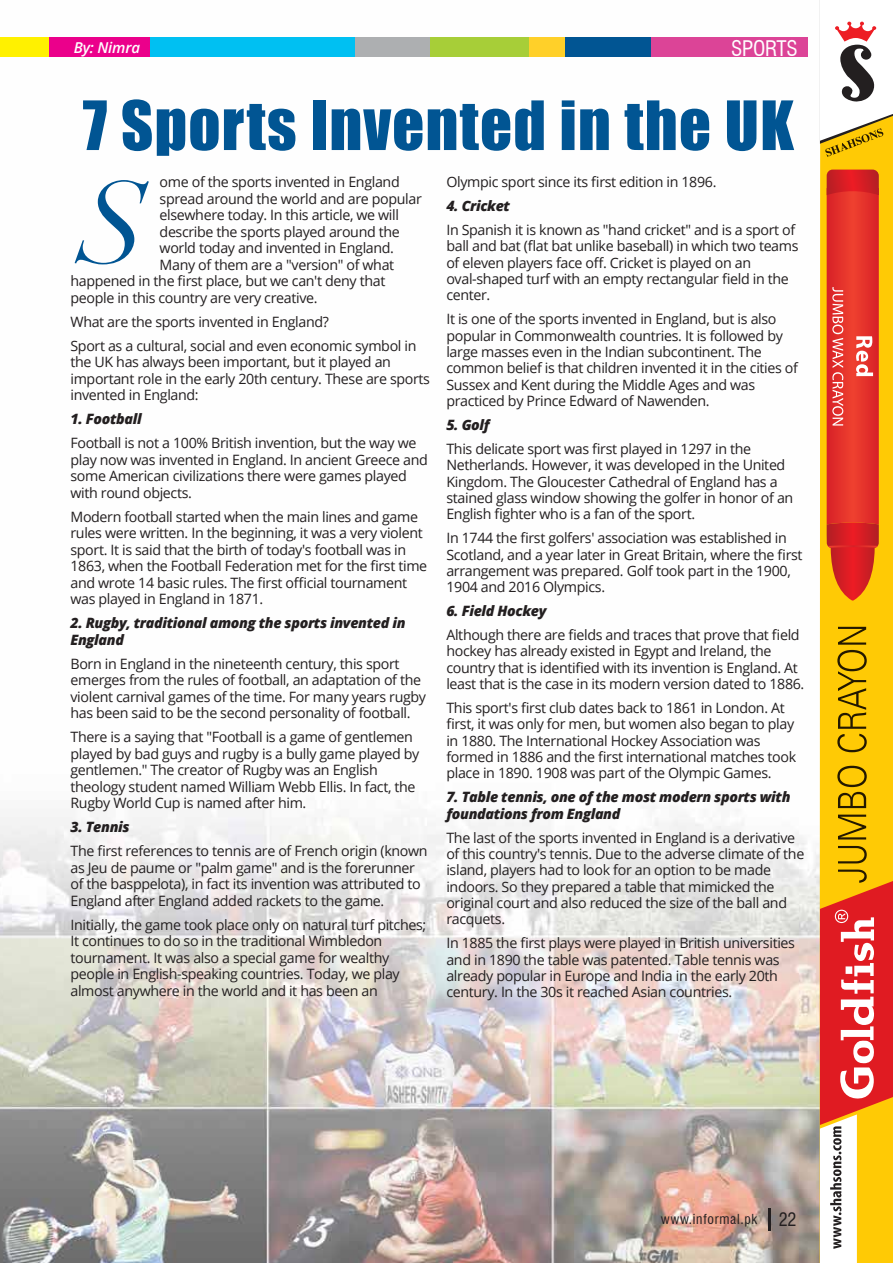
<style>
.page{position:relative;width:893px;height:1263px;background:#fff}
.page>*{position:absolute;margin:0;border:0;box-sizing:border-box;transform-origin:0 0}
.t1{font:italic 114.15px "Didot LT Std";color:#015593}
.t2{font:62.7px "Impact";letter-spacing:.02em;color:#015593}
.t3{font:condensed 21px "Swiss 721 BT";letter-spacing:-.01em;color:#fff}
.t4{font:italic 600 15px "Open Sans";letter-spacing:-.01em;color:#fff}
.t5{font:14.25px/16.4px "Open Sans";letter-spacing:-.025em;color:#231f20}
.t6{font:italic 800 14.25px/16.5px "Open Sans";letter-spacing:-.025em;color:#231f20}
.t7{font:condensed 13.5px "Swiss 721 BT";letter-spacing:.05em;color:#231f20}
.s1{font-size:18px}
</style>
<div class="page">
<img style="left:0;top:0;width:820px;height:1263px">
<div style="left:820px;top:157px;width:73px;height:712px;background:#ffca05"></div>
<svg style="left:820px;top:21px;width:73px;height:136px"></svg>
<svg style="left:820px;top:869px;width:73px;height:394px"></svg>
<svg style="left:838px;top:846px;width:29px;height:17px"></svg>
<svg style="left:838px;top:815px;width:28px;height:24px"></svg>
<svg style="left:837px;top:766px;width:30px;height:42px"></svg>
<svg style="left:837px;top:627px;width:30px;height:125px;background:#ca9f03"></svg>
<svg style="left:827px;top:170px;width:52px;height:431px;background:#e23c2f"></svg>
<hr style="left:769px;top:1209px;width:2px;height:22px;background:#231f20">
<div style="left:46px;top:37px;width:105px;height:20px;background:#eb008b"></div>
<div style="left:0;top:37px;width:49px;height:20px;background:#fff100"></div>
<div style="left:528px;top:37px;width:65px;height:20px;background:#ffd029"></div>
<div style="left:430px;top:37px;width:98px;height:20px;background:#a7ce38"></div>
<div style="left:355px;top:37px;width:75px;height:20px;background:#adafb1"></div>
<div style="left:151px;top:37px;width:204px;height:20px;background:#00c0f2"></div>
<div style="left:565px;top:37px;width:127px;height:20px;background:#015593"></div>
<div style="left:651px;top:37px;width:156px;height:20px;background:#dc4497"></div>
<p class="t4" style="left:74px;top:37px;width:68px">By: Nimra</p>
<h3 class="t3" style="left:731px;top:36px;width:68px">SPORTS</h3>
<h2 class="t2" style="left:83px;top:77px;width:713px">7 Sports Invented in the UK</h2>
<h1 class="t1" style="left:80px;top:155px;width:69px">S</h1>
<p class="t5" style="left:446px;top:174px;width:272px">Olympic sport since its first edition in 1896.</p>
<p class="t6" style="left:446px;top:197px;width:65px">4. Cricket</p>
<p class="t5" style="left:446px;top:221px;width:354px">In Spanish it is known as "hand cricket" and is a sport of ball and bat (flat bat unlike baseball) in which two teams of eleven players face off. Cricket is played on an oval-shaped turf with an empty rectangular field in the center.</p>
<p class="t5" style="left:446px;top:311px;width:353px">It is one of the sports invented in England, but is also popular in Commonwealth countries. It is followed by large masses even in the Indian subcontinent. The common belief is that children invented it in the cities of Sussex and Kent during the Middle Ages and was practiced by Prince Edward of Nawenden.</p>
<p class="t6" style="left:446px;top:416px;width:45px">5. Golf</p>
<p class="t5" style="left:446px;top:440px;width:348px">This delicate sport was first played in 1297 in the Netherlands. However, it was developed in the United Kingdom. The Gloucester Cathedral of England has a stained glass window showing the golfer in honor of an English fighter who is a fan of the sport.</p>
<p class="t5" style="left:446px;top:529px;width:358px">In 1744 the first golfers' association was established in Scotland, and a year later in Great Britain, where the first arrangement was prepared. Golf took part in the 1900, 1904 and 2016 Olympics.</p>
<p class="t6" style="left:446px;top:602px;width:102px">6. Field Hockey</p>
<p class="t5" style="left:446px;top:626px;width:359px">Although there are fields and traces that prove that field hockey has already existed in Egypt and Ireland, the country that is identified with its invention is England. At least that is the case in its modern version dated to 1886.</p>
<p class="t5" style="left:446px;top:699px;width:351px">This sport's first club dates back to 1861 in London. At first, it was only for men, but women also began to play in 1880. The International Hockey Association was formed in 1886 and the first international matches took place in 1890. 1908 was part of the Olympic Games.</p>
<p class="t6" style="left:446px;top:788px;width:346px">7. Table tennis, one of the most modern sports with foundations from England</p>
<p class="t5" style="left:446px;top:829px;width:359px">The last of the sports invented in England is a derivative of this country's tennis. Due to the adverse climate of the island, players had to look for an option to be made indoors. So they prepared a table that mimicked the original court and also reduced the size of the ball and racquets.</p>
<p class="t5" style="left:446px;top:934px;width:350px">In 1885 the first plays were played in British universities and in 1890 the table was patented. Table tennis was already popular in Europe and India in the early 20th century. In the 30s it reached Asian countries.</p>
<p class="t5" style="left:160px;top:173px;width:242px">ome of the sports invented in England</p>
<p class="t5" style="left:160px;top:190px;width:264px">spread around the world and are popular</p>
<p class="t5" style="left:160px;top:206px;width:241px">elsewhere today. In this article, we will</p>
<p class="t5" style="left:160px;top:223px;width:242px">describe the sports played around the</p>
<p class="t5" style="left:160px;top:239px;width:236px">world today and invented in England.</p>
<p class="t5" style="left:160px;top:256px;width:236px">Many of them are a "version" of what</p>
<p class="t5" style="left:70px;top:273px;width:316px">happened in the first place, but we can't deny that</p>
<p class="t5" style="left:70px;top:289px;width:249px">people in this country are very creative.</p>
<p class="t5" style="left:70px;top:309px;width:348px;line-height:24px">What are the sports invented in England?<br>Sport as a cultural, social and even economic symbol in</p>
<p class="t5" style="left:70px;top:353px;width:361px">the UK has always been important, but it played an important role in the early 20th century. These are sports invented in England:</p>
<p class="t6" style="left:70px;top:410px;width:73px">1. Football</p>
<p class="t5" style="left:70px;top:434px;width:359px">Football is not a 100% British invention, but the way we play now was invented in England. In ancient Greece and some American civilizations there were games played with round objects.</p>
<p class="t5" style="left:70px;top:508px;width:358px">Modern football started when the main lines and game rules were written. In the beginning, it was a very violent sport. It is said that the birth of today's football was in 1863, when the Football Federation met for the first time and wrote 14 basic rules. The first official tournament was played in England in 1871.</p>
<p class="t6" style="left:70px;top:614px;width:337px">2. Rugby, traditional among the sports invented in<br>England</p>
<p class="t5" style="left:70px;top:655px;width:357px">Born in England in the nineteenth century, this sport emerges from the rules of football, an adaptation of the violent carnival games of the time. For many years rugby has been said to be the second personality of football.</p>
<p class="t5" style="left:70px;top:728px;width:350px">There is a saying that "Football is a game of gentlemen played by bad guys and rugby is a bully game played by gentlemen." The creator of Rugby was an English theology student named William Webb Ellis. In fact, the Rugby World Cup is named after him.</p>
<p class="t6" style="left:70px;top:818px;width:61px">3. Tennis</p>
<p class="t5" style="left:70px;top:842px;width:359px">The first references to tennis are of French origin (known as Jeu de paume or "palm game" and is the forerunner of the basppelota), in fact its invention was attributed to England after England added rackets to the game.</p>
<p class="t5" style="left:70px;top:916px;width:357px">Initially, the game took place only on natural turf pitches; It continues to do so in the traditional Wimbledon tournament. It was also a special game for wealthy people in English-speaking countries. Today, we play almost anywhere in the world and it has been an</p>
<p class="t7" style="left:661px;top:1211px;width:137px">www.informal.pk <span class="s1">22</span></p>
</div>
